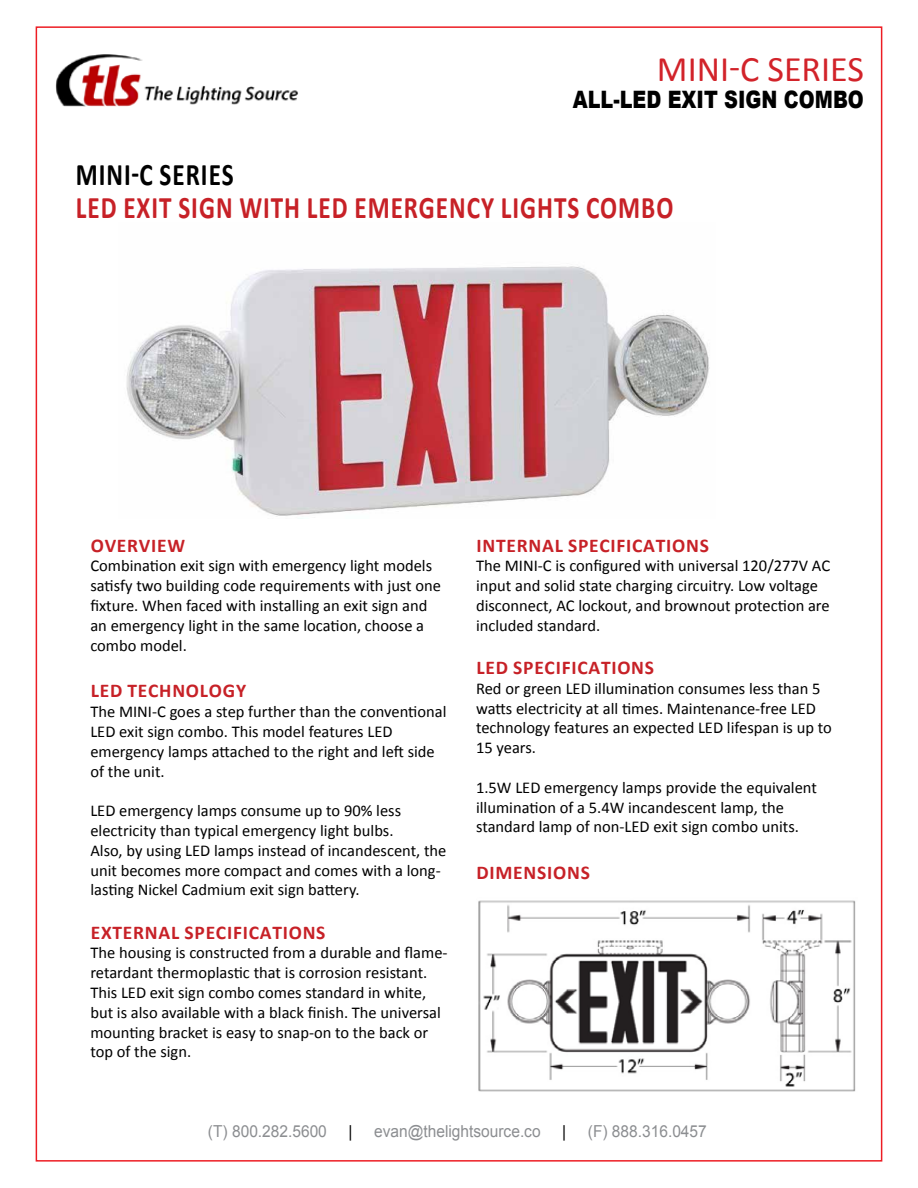
<style>
.page{position:relative;width:918px;height:1188px;background:#fff}
.page>*{position:absolute;margin:0;border:0;box-sizing:border-box;transform-origin:0 0}
.t1{font:36px "Calibri";color:#d2232a}
.t2{font:700 31.5px "Calibri";letter-spacing:.04em;color:#c72127;scale:.8 1}
.t3{font:700 31.5px "Calibri";letter-spacing:.04em;color:#000;scale:.8 1}
.t4{font:900 24px "Arial";color:#000;scale:.8 1}
.t5{font:700 19.5px "Calibri";letter-spacing:.04em;color:#c72127}
.t6{font:16.5px/19.8px "Calibri";color:#000}
.t7{font:16.5px "Arial";color:#8c8e91;scale:.94 1}
.t8{font:16.5px "Arial";color:#000;scale:.94 1}
</style>
<div class="page">
<img style="left:55px;top:54px;width:243px;height:53px">
<img style="left:126px;top:266px;width:584px;height:251px">
<img style="left:478px;top:900px;width:378px;height:192px">
<h1 class="t1" style="left:657px;top:47px;width:208px">MINI-C SERIES</h1>
<h3 class="t4" style="left:573px;top:82px;width:365px">ALL-LED EXIT SIGN COMBO</h3>
<h2 class="t3" style="left:76px;top:155px;width:199px">MINI-C SERIES</h2>
<h2 class="t2" style="left:76px;top:188px;width:749px">LED EXIT SIGN WITH LED EMERGENCY LIGHTS COMBO</h2>
<p class="t5" style="left:91px;top:533px;width:96px">OVERVIEW</p>
<p class="t6" style="left:90px;top:555px;width:352px">Combination exit sign with emergency light models satisfy two building code requirements with just one fixture. When faced with installing an exit sign and an emergency light in the same location, choose a combo model.</p>
<p class="t5" style="left:91px;top:679px;width:157px">LED TECHNOLOGY</p>
<p class="t6" style="left:90px;top:701px;width:358px">The MINI-C goes a step further than the conventional LED exit sign combo. This model features LED emergency lamps attached to the right and left side of the unit.</p>
<p class="t6" style="left:90px;top:800px;width:358px">LED emergency lamps consume up to 90% less electricity than typical emergency light bulbs.<br>Also, by using LED lamps instead of incandescent, the unit becomes more compact and comes with a long&shy;lasting Nickel Cadmium exit sign battery.</p>
<p class="t5" style="left:91px;top:920px;width:236px">EXTERNAL SPECIFICATIONS</p>
<p class="t6" style="left:90px;top:942px;width:359px">The housing is constructed from a durable and flame&shy;retardant thermoplastic that is corrosion resistant.<br>This LED exit sign combo comes standard in white, but is also available with a black finish. The universal mounting bracket is easy to snap-on to the back or top of the sign.</p>
<p class="t5" style="left:476px;top:533px;width:234px">INTERNAL SPECIFICATIONS</p>
<p class="t6" style="left:476px;top:555px;width:356px">The MINI-C is configured with universal 120/277V AC input and solid state charging circuitry. Low voltage disconnect, AC lockout, and brownout protection are included standard.</p>
<p class="t5" style="left:476px;top:655px;width:179px">LED SPECIFICATIONS</p>
<p class="t6" style="left:476px;top:678px;width:357px">Red or green LED illumination consumes less than 5 watts electricity at all times. Maintenance-free LED technology features an expected LED lifespan is up to 15 years.</p>
<p class="t6" style="left:476px;top:777px;width:342px">1.5W LED emergency lamps provide the equivalent illumination of a 5.4W incandescent lamp, the standard lamp of non-LED exit sign combo units.</p>
<p class="t5" style="left:476px;top:861px;width:115px">DIMENSIONS</p>
<p class="t7" style="left:208px;top:1121px;width:128px">(T) 800.282.5600</p>
<p class="t8" style="left:349px;top:1121px;width:6px">|</p>
<p class="t7" style="left:374px;top:1121px;width:179px">evan@thelightsource.co</p>
<p class="t8" style="left:562px;top:1121px;width:6px">|</p>
<p class="t7" style="left:588px;top:1121px;width:128px">(F) 888.316.0457</p>
</div>
